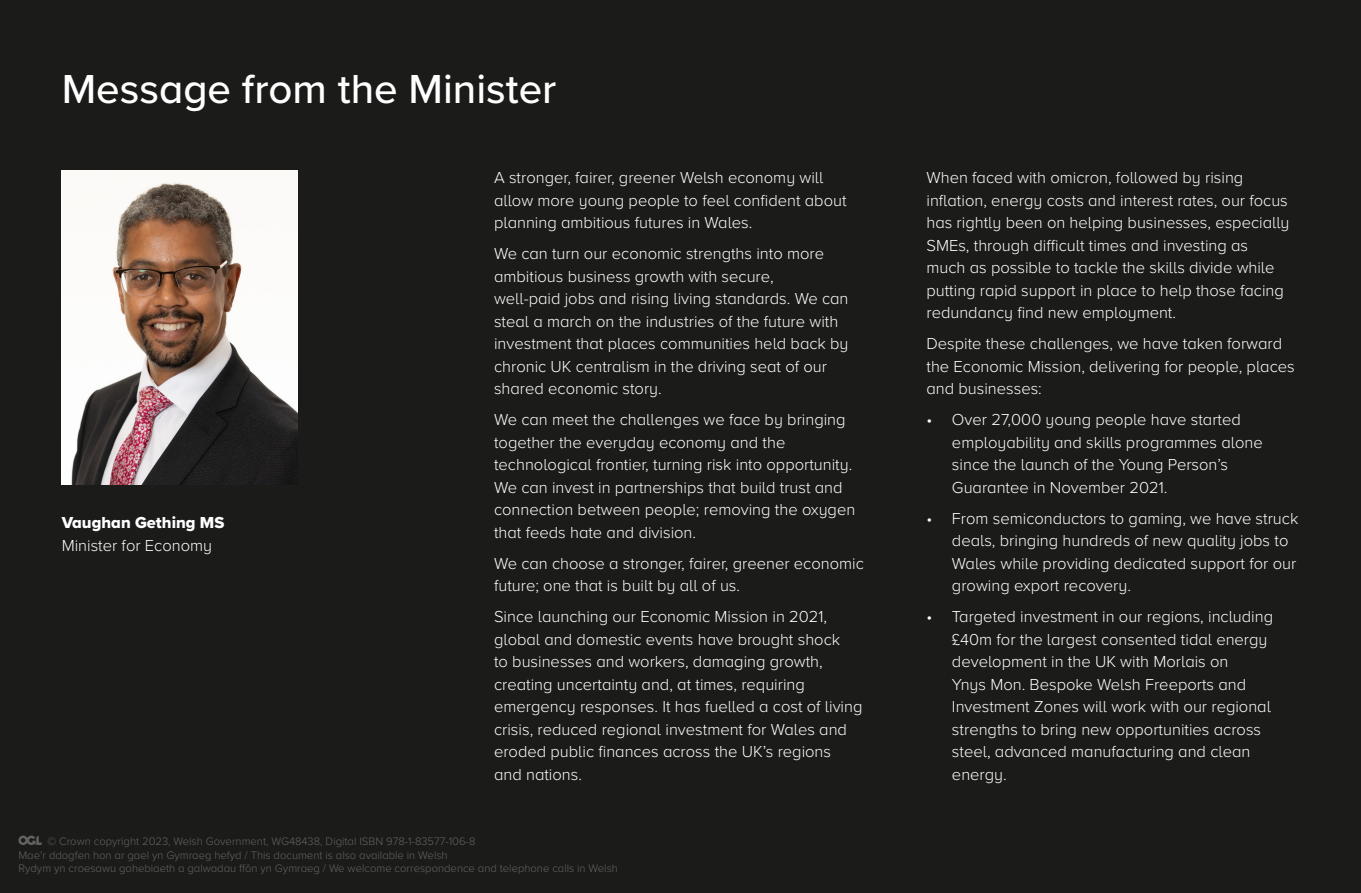
<style>
.page{position:relative;width:1361px;height:893px;background:#1b1b1a}
.page>*{position:absolute;margin:0;border:0;box-sizing:border-box;transform-origin:0 0}
.Intro_Big_White{font:500 42px "Proxima Nova";color:#fff}
.Body_1{font:300 16.5px/22.5px "Proxima Nova";color:#fff}
.Intro_bullets{font:300 16.5px/22.5px "Proxima Nova";color:#fff}
.Credits_75{font:300 11.25px/13.5px "Proxima Nova";color:#646363}
.s1{font-family:"Proxima Nova Extrabld";font-weight:400}
</style>
<div class="page">
<img style="left:62px;top:170px;width:236px;height:315px">
<svg style="left:18px;top:836px;width:24px;height:9px"></svg>
<p class="Intro_Big_White" style="left:62px;top:58px;width:496px">Message from the Minister</p>
<p class="Body_1" style="left:62px;top:511px;width:164px"><span class="s1">Vaughan Gething MS<br></span>Minister for Economy</p>
<p class="Body_1" style="left:494px;top:165px;width:354px">A stronger, fairer, greener Welsh economy will allow more young people to feel confident about planning ambitious futures in Wales.</p>
<p class="Body_1" style="left:494px;top:241px;width:356px">We can turn our economic strengths into more ambitious business growth with secure,<br>well-paid jobs and rising living standards. We can steal a march on the industries of the future with investment that places communities held back by chronic UK centralism in the driving seat of our shared economic story.</p>
<p class="Body_1" style="left:494px;top:407px;width:363px">We can meet the challenges we face by bringing together the everyday economy and the technological frontier, turning risk into opportunity.<br>We can invest in partnerships that build trust and connection between people; removing the oxygen that feeds hate and division.</p>
<p class="Body_1" style="left:494px;top:551px;width:371px">We can choose a stronger, fairer, greener economic future; one that is built by all of us.</p>
<p class="Body_1" style="left:494px;top:604px;width:370px">Since launching our Economic Mission in 2021, global and domestic events have brought shock<br>to businesses and workers, damaging growth, creating uncertainty and, at times, requiring emergency responses. It has fuelled a cost of living crisis, reduced regional investment for Wales and eroded public finances across the UK’s regions and nations.</p>
<p class="Credits_75" style="left:18px;top:834px;width:601px;text-indent:29px">© Crown copyright 2023, Welsh Government, WG48438, Digital ISBN 978-1-83577-106-8<br>Mae’r ddogfen hon ar gael yn Gymraeg hefyd / This document is also available in Welsh<br>Rydym yn croesawu gohebiaeth a galwadau ffôn yn Gymraeg / We welcome correspondence and telephone calls in Welsh</p>
<p class="Body_1" style="left:926px;top:165px;width:364px">When faced with omicron, followed by rising inflation, energy costs and interest rates, our focus has rightly been on helping businesses, especially SMEs, through difficult times and investing as much as possible to tackle the skills divide while putting rapid support in place to help those facing redundancy find new employment.</p>
<p class="Body_1" style="left:926px;top:331px;width:370px">Despite these challenges, we have taken forward the Economic Mission, delivering for people, places and businesses:</p>
<p class="Intro_bullets" style="left:952px;top:407px;width:312px;text-indent:-26px">• Over 27,000 young people have started employability and skills programmes alone since the launch of the Young Person’s Guarantee in November 2021.</p>
<p class="Intro_bullets" style="left:952px;top:506px;width:348px;text-indent:-26px">• From semiconductors to gaming, we have struck deals, bringing hundreds of new quality jobs to Wales while providing dedicated support for our growing export recovery.</p>
<p class="Intro_bullets" style="left:952px;top:604px;width:323px;text-indent:-26px">• Targeted investment in our regions, including £40m for the largest consented tidal energy development in the UK with Morlais on<br>Ynys Mon. Bespoke Welsh Freeports and Investment Zones will work with our regional strengths to bring new opportunities across steel, advanced manufacturing and clean energy.</p>
</div>
